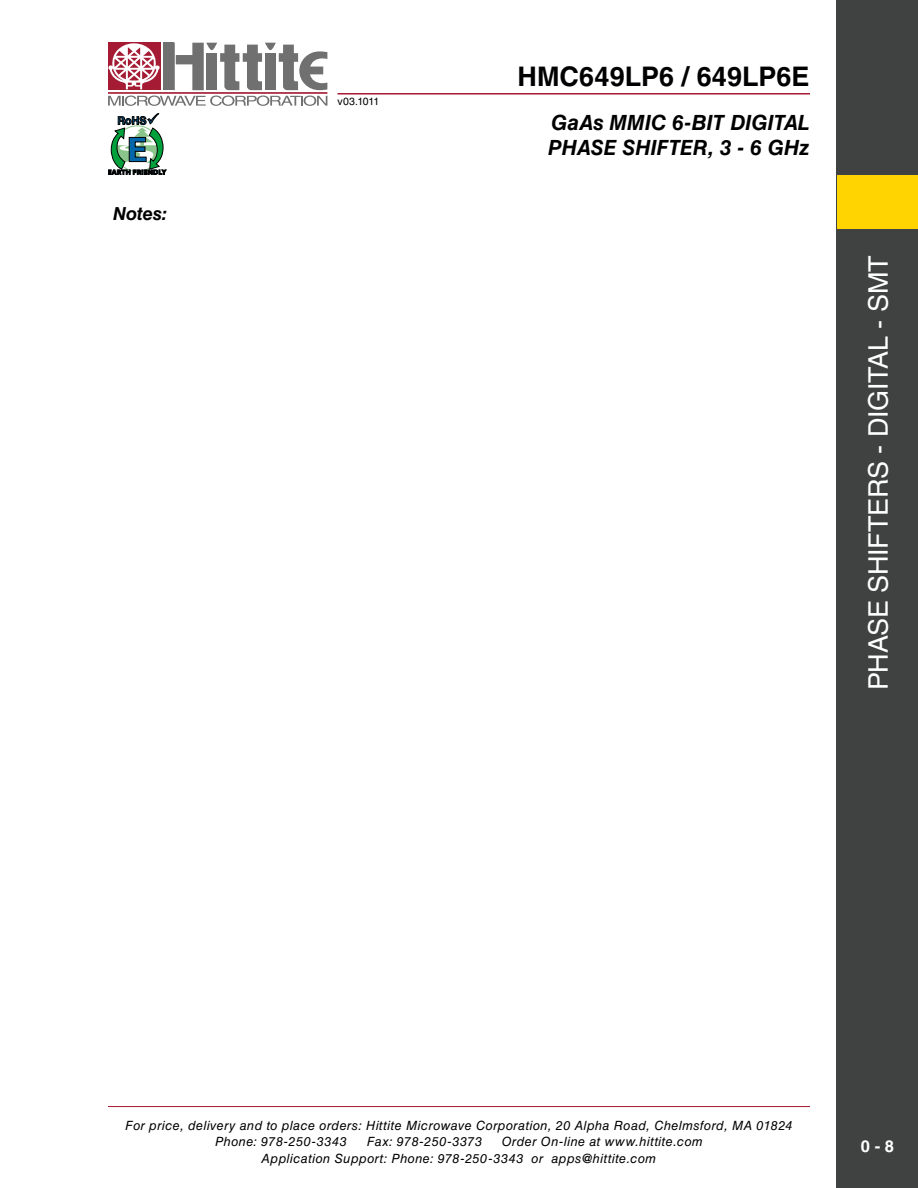
<style>
.page{position:relative;width:918px;height:1188px;background:#fff}
.page>*{position:absolute;margin:0;border:0;box-sizing:border-box;transform-origin:0 0}
.t1{font:27px "Helvetica LT Std";letter-spacing:-.015em;color:#fff}
.t2{font:700 27px "Helvetica LT Std";letter-spacing:.005em;color:#000}
.t3{font:italic 700 21px/25.2px "Helvetica LT Std";letter-spacing:.005em;color:#000}
.t4{font:italic 700 18px "Helvetica LT Std";color:#000}
.t5{font:700 16.5px "Helvetica LT Std";color:#fff}
.t6{font:italic 12.75px/16.5px "Helvetica LT Std";letter-spacing:.035em;color:#000}
.t7{font:10.5px "Helvetica LT Std";letter-spacing:-.015em;color:#000}
</style>
<div class="page">
<hr style="left:108px;top:1106px;width:702px;height:1px;background:#a41b33">
<div style="left:163px;top:43px;width:11px;height:47px;background:#707071"></div>
<div style="left:108px;top:43px;width:52px;height:47px;background:#a41b33"></div>
<hr style="left:108px;top:92px;width:219px;height:2px;background:#a41b33">
<svg style="left:176px;top:43px;width:151px;height:47px"></svg>
<svg style="left:108px;top:96px;width:219px;height:10px"></svg>
<svg style="left:108px;top:43px;width:52px;height:46px"></svg>
<hr style="left:338px;top:93px;width:472px;height:1px;background:#a41b33">
<svg style="left:108px;top:113px;width:58px;height:62px"></svg>
<div style="left:837px;top:0;width:81px;height:1188px;background:#404141"></div>
<div style="left:837px;top:175px;width:81px;height:54px;background:#ffd400"></div>
<h3 class="t4" style="left:113px;top:206px;width:56px">Notes:</h3>
<p class="t7" style="left:338px;top:97px;width:43px">v03.1011</p>
<h1 class="t2" style="left:517px;top:61px;width:294px">HMC649LP6 / 649LP6E</h1>
<h2 class="t3" style="left:548px;top:111px;width:263px">GaAs MMIC 6-BIT DIGITAL<br>PHASE SHIFTER, 3 - 6 GHz</h2>
<h1 class="t1" style="left:868px;top:690px;width:436px;rotate:-90deg">PHASE SHIFTERS - DIGITAL - SMT</h1>
<p class="t6" style="left:215px;top:1118px;width:579px;text-indent:-90px">For price, delivery and to place orders: Hittite Microwave Corporation, 20 Alpha Road, Chelmsford, MA 01824<br>Phone: 978-250-3343</p>
<p class="t6" style="left:262px;top:1135px;width:443px;text-indent:240px">Order On-line at www.hittite.com<br>Application Support: Phone: 978-250-3343 or apps@hittite.com</p>
<p class="t6" style="left:367px;top:1135px;width:117px">Fax: 978-250-3373</p>
<p class="t5" style="left:861px;top:1137px;width:35px">0 - 8</p>
</div>
